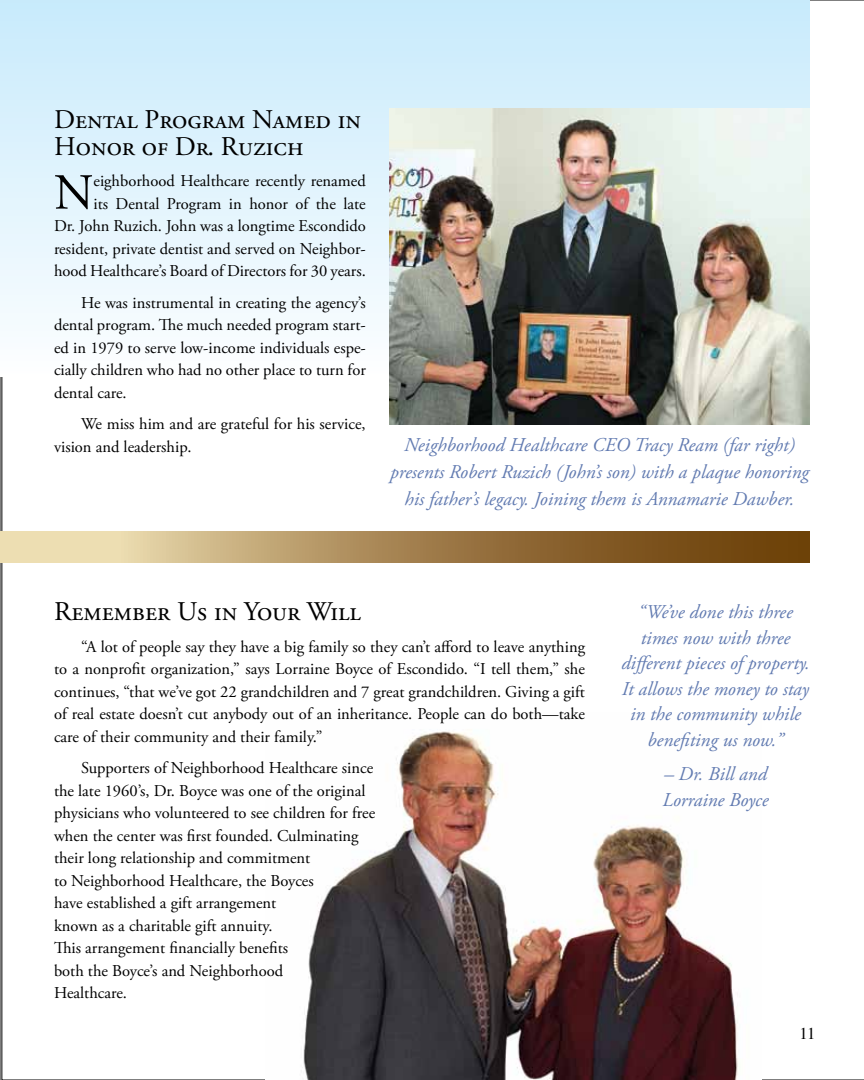
<style>
.page{position:relative;width:864px;height:1080px;background:#fff}
.page>*{position:absolute;margin:0;border:0;box-sizing:border-box;transform-origin:0 0}
.t1{font:50.4px "Adobe Garamond Pro";color:#000}
.t2{font:27px/27px "Adobe Garamond Pro";color:#000}
.t3{font:italic 19.5px/25.5px "Adobe Garamond Pro";color:#627bb1;text-align:center}
.t4{font:16.5px/22.5px "Adobe Garamond Pro";color:#000;text-align:justify}
.t5{font:16.5px "Times";color:#000}
</style>
<div class="page">
<svg style="left:0;top:377px;width:1px;height:703px"></svg>
<img style="left:303px;top:731px;width:435px;height:349px">
<div style="left:0;top:0;width:810px;height:377px;background:linear-gradient(to bottom,#c8eafc,#fcfeff)"></div>
<img style="left:389px;top:108px;width:421px;height:316px">
<svg style="left:0;top:532px;width:810px;height:30px;background:#aa8b59"></svg>
<h2 class="t2" style="left:54px;top:106px;width:309px">Dental Program Named in<br>Honor of Dr. Ruzich</h2>
<h1 class="t1" style="left:54px;top:162px;width:41px">N</h1>
<p class="t4" style="left:54px;top:170px;width:313px;text-align:right">eighborhood Healthcare recently renamed<br>its Dental Program in honor of the late<br>Dr. John Ruzich. John was a longtime Escondido resident, private dentist and served on Neighbor&shy;hood Healthcare’s Board of Directors for 30 years.</p>
<p class="t4" style="left:54px;top:292px;width:313px;text-indent:27px">He was instrumental in creating the agency’s dental program. The much needed program start&shy;ed in 1979 to serve low-income individuals espe&shy;cially children who had no other place to turn for dental care.</p>
<p class="t4" style="left:54px;top:413px;width:313px;text-indent:27px">We miss him and are grateful for his service, vision and leadership.</p>
<p class="t3" style="left:390px;top:432px;width:420px;line-height:27px">Neighborhood Healthcare CEO Tracy Ream (far right) presents Robert Ruzich (John’s son) with a plaque honoring his father’s legacy. Joining them is Annamarie Dawber.</p>
<h2 class="t2" style="left:54px;top:599px;width:304px">Remember Us in Your Will</h2>
<p class="t4" style="left:54px;top:636px;width:533px;text-indent:27px">“A lot of people say they have a big family so they can’t afford to leave anything to a nonprofit organization,” says Lorraine Boyce of Escondido. “I tell them,” she continues, “that we’ve got 22 grandchildren and 7 great grandchildren. Giving a gift of real estate doesn’t cut anybody out of an inheritance. People can do both—take care of their community and their family.”</p>
<p class="t4" style="left:54px;top:757px;width:323px;text-align:left;text-indent:27px">Supporters of Neighborhood Healthcare since the late 1960’s, Dr. Boyce was one of the original physicians who volunteered to see children for free when the center was first founded. Culminating their long relationship and commitment<br>to Neighborhood Healthcare, the Boyces<br>have established a gift arrangement<br>known as a charitable gift annuity.<br>This arrangement financially benefits<br>both the Boyce’s and Neighborhood<br>Healthcare.</p>
<p class="t3" style="left:621px;top:600px;width:190px">“We’ve done this three times now with three different pieces of property.<br>It allows the money to stay in the community while benefiting us now.”</p>
<p class="t3" style="left:662px;top:762px;width:108px;text-align:left">– Dr. Bill and<br>Lorraine Boyce</p>
<p class="t5" style="left:800px;top:1018px;width:17px">11</p>
</div>
